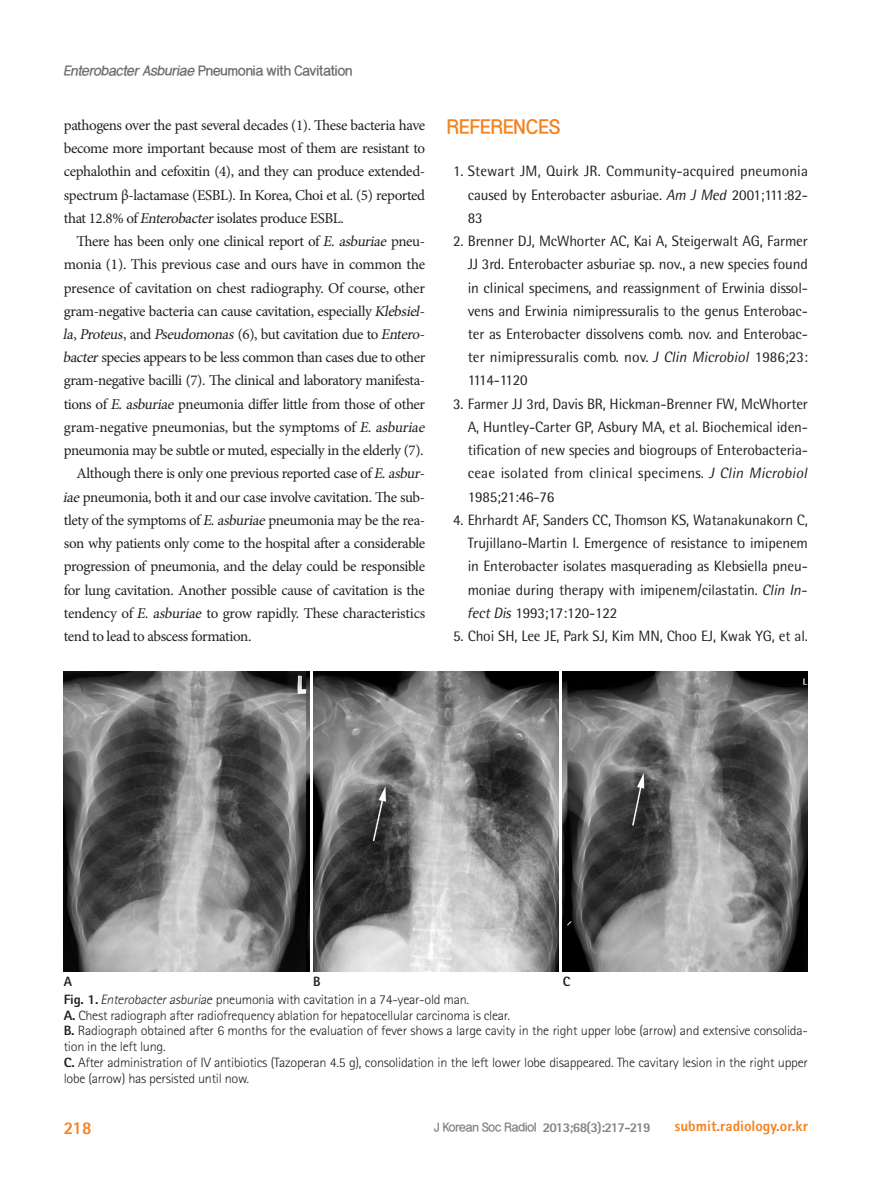
<style>
.page{position:relative;width:893px;height:1191px;background:#fff}
.page>*{position:absolute;margin:0;border:0;box-sizing:border-box;transform-origin:0 0}
.중제_JKSR{font:19.5px "Y Dotum 140";letter-spacing:-.025em;color:#f58220}
.t1{font:800 18px "Rotis Sans Serif Std";color:#f58220;scale:.95 1}
.본문_JKSR__영문{font:15px/23.2px "Minion Pro";letter-spacing:-.025em;color:#231f20}
.레퍼런스_JKSR{font:15px/23.2px "Rotis Semi Sans Std";letter-spacing:-.01em;color:#231f20;text-align:justify}
.t2{font:800 15px "Rotis Sans Serif Std";color:#f58220}
.사진설명_JKSR{font:300 13.5px/15.8px "Rotis Sans Serif Std";letter-spacing:-.02em;color:#231f20;scale:1.05 1}
.런닝_JKSR{font:13.5px "Y Dotum 140";letter-spacing:-.05em;color:#6c6d70}
.t3{font:800 13.5px "Rotis Sans Serif Std";letter-spacing:-.05em;color:#808285}
.t4{font:800 13.5px "Rotis Sans Serif Std";color:#231f20}
.s1{font-style:italic}
.s2{font-weight:800}
.s3{font-family:"Y Dotum 140";font-weight:400;font-size:12px}
</style>
<div class="page">
<img style="left:64px;top:671px;width:245px;height:300px">
<img style="left:313px;top:671px;width:245px;height:300px">
<img style="left:563px;top:671px;width:245px;height:300px">
<p class="런닝_JKSR" style="left:63px;top:63px;width:291px"><span class="s1">EnterobacterAsburiae</span> Pneumonia with Cavitation</p>
<p class="본문_JKSR__영문" style="left:64px;top:114px;width:363px;text-align:justify">pathogens over the past several decades (1). These bacteria have become more important because most of them are resistant to cephalothin and cefoxitin (4), and they can produce extended&shy;spectrum β-lactamase (ESBL). In Korea, Choi et al. (5) reported that 12.8% of <span class="s1">Enterobacter</span> isolates produce ESBL.</p>
<p class="본문_JKSR__영문" style="left:63px;top:230px;width:366px;text-indent:14px">There has been only one clinical report of <span class="s1">E.asburiae</span> pneu&shy;monia (1). This previous case and ours have in common the presence of cavitation on chest radiography. Of course, other gram-negative bacteria can cause cavitation, especially <span class="s1">Klebsiel&shy;la</span>, <span class="s1">Proteus</span>, a n d <span class="s1">Pseudomonas</span> ( 6 ) , b ut c avi t at i o n d u e t o <span class="s1">Entero&shy;bacter</span> species appears to be less common than cases due to other gram-negative bacilli (7). The clinical and laboratory manifesta&shy;tions of <span class="s1">E.asburiae</span> pneumonia differ little from those of other gram-negative pneumonias, but the symptoms of <span class="s1">E.asburiae </span>pneumonia may be subtle or muted, especially in the elderly (7).</p>
<p class="본문_JKSR__영문" style="left:63px;top:462px;width:366px;text-indent:14px">Although there is only one previous reported case of <span class="s1">E.asbur&shy;iae</span> pneumonia, both it and our case involve cavitation. The sub&shy;tlety of the symptoms of <span class="s1">E.asburiae</span> pneumonia may be the rea&shy;son why patients only come to the hospital after a considerable progression of pneumonia, and the delay could be responsible for lung cavitation. Another possible cause of cavitation is the tendency of <span class="s1">E.asburiae</span> to grow rapidly. These characteristics tend to lead to abscess formation.</p>
<p class="중제_JKSR" style="left:446px;top:116px;width:115px">REFERENCES</p>
<p class="레퍼런스_JKSR" style="left:468px;top:160px;width:342px;text-indent:-15px">1. Stewart JM, Quirk JR. Community-acquired pneumonia caused by Enterobacter asburiae. <span class="s1">Am J Med</span> 2001;111:82- 83</p>
<p class="레퍼런스_JKSR" style="left:468px;top:229px;width:342px;text-indent:-15px">2. Brenner DJ, McWhorter AC, Kai A, Steigerwalt AG, Farmer JJ 3rd. Enterobacter asburiae sp. nov., a new species found in clinical specimens, and reassignment of Erwinia dissol&shy;vens and Erwinia nimipressuralis to the genus Enterobac&shy;ter as Enterobacter dissolvens comb. nov. and Enterobac&shy;ter nimipressuralis comb. nov. <span class="s1">J Clin Microbiol</span> 1986;23:<br>1114-1120</p>
<p class="레퍼런스_JKSR" style="left:468px;top:392px;width:344px;text-align:left;text-indent:-15px">3. Farmer JJ 3rd, Davis BR, Hickman-Brenner FW, McWhorter A, Huntley-Carter GP, Asbury MA, et al. Biochemical iden&shy;tification of new species and biogroups of Enterobacteria&shy;ceae isolated from clinical specimens. <span class="s1">J Clin Microbiol </span>1985;21:46-76</p>
<p class="레퍼런스_JKSR" style="left:467px;top:508px;width:345px;text-align:left;text-indent:-14px">4. Ehrhardt AF, Sanders CC, Thomson KS, Watanakunakorn C, Trujillano-Martin I. Emergence of resistance to imipenem in Enterobacter isolates masquerading as Klebsiella pneu&shy;moniae during therapy with imipenem/cilastatin. <span class="s1">Clin In&shy;fectDis</span>1993;17:120-122</p>
<p class="레퍼런스_JKSR" style="left:453px;top:624px;width:356px">5. Choi SH, Lee JE, Park SJ, Kim MN, Choo EJ, Kwak YG, et al.</p>
<p class="t4" style="left:64px;top:973px;width:10px">A</p>
<p class="t4" style="left:313px;top:973px;width:9px">B</p>
<p class="t4" style="left:563px;top:973px;width:9px">C</p>
<p class="사진설명_JKSR" style="left:64px;top:991px;width:388px"><span class="s2">Fig. 1.</span> <span class="s1">Enterobacterasburiae</span> pneumonia with cavitation in a 74-year-old man.</p>
<p class="사진설명_JKSR" style="left:64px;top:1007px;width:426px"><span class="s2">A.</span> Chest radiograph after radiofrequency ablation for hepatocellular carcinoma is clear.</p>
<p class="사진설명_JKSR" style="left:64px;top:1022px;width:710px"><span class="s2">B.</span> Radiograph obtained after 6 months for the evaluation of fever shows a large cavity in the right upper lobe (arrow) and extensive consolida&shy;tion in the left lung.</p>
<p class="사진설명_JKSR" style="left:64px;top:1054px;width:710px"><span class="s2">C.</span> After administration of IV antibiotics (Tazoperan 4.5 g), consolidation in the left lower lobe disappeared. The cavitary lesion in the right upper lobe (arrow) has persisted until now.</p>
<p class="t1" style="left:64px;top:1116px;width:31px">218</p>
<p class="t3" style="left:434px;top:1118px;width:218px"><span class="s3">J Korean Soc Radiol</span> 2013;68(3):217-219</p>
<p class="t2" style="left:675px;top:1116px;width:135px">submit.radiology.or.kr</p>
</div>
